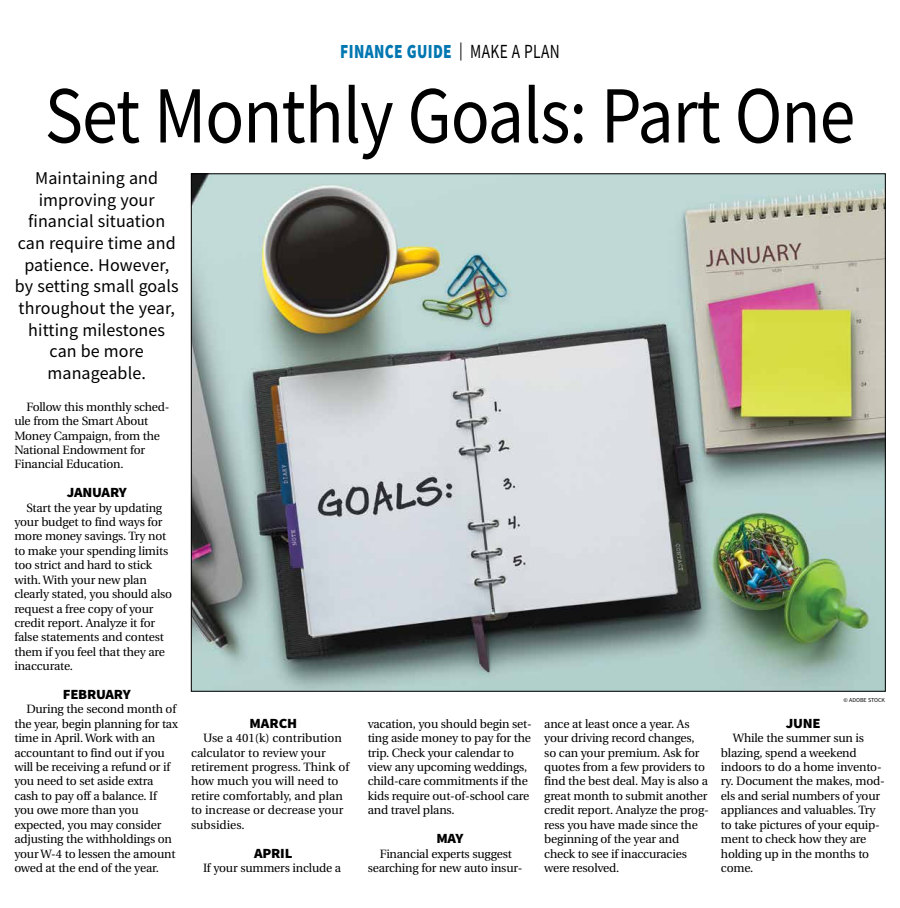
<style>
.page{position:relative;width:900px;height:908px;background:#fff}
.page>*{position:absolute;margin:0;border:0;box-sizing:border-box;transform-origin:0 0}
.t1{font:81px "Source Sans Pro";letter-spacing:-.015em;color:#000;scale:.89 1}
.t2{font:900 20px "Source Sans Pro";letter-spacing:.025em;color:#0077b1;scale:.77 1}
.t3{font:18px/21.6px "Source Sans Pro";letter-spacing:.005em;color:#000;text-align:center}
.t4{font:900 14px "Source Sans Pro";letter-spacing:-.015em;color:#000;scale:1.05 1}
.t5{font:12px/14.4px "Utopia";letter-spacing:-.015em;color:#000}
.t6{font:6px "Source Sans Pro";color:#000}
.s1{font-weight:400;font-size:18px;color:#000}
.s2{font-weight:400;color:#000}
</style>
<div class="page">
<img style="left:193px;top:175px;width:691px;height:514px">
<h2 class="t2" style="left:340px;top:38px;width:287px">FINANCE GUIDE <span class="s1">|</span> <span class="s2">MAKE A PLAN</span></h2>
<h1 class="t1" style="left:45px;top:64px;width:912px">Set Monthly Goals: Part One</h1>
<h3 class="t3" style="left:15px;top:167px;width:165px">Maintaining and improving your financial situation can require time and patience. However, by setting small goals throughout the year, hitting milestones can be more manageable.</h3>
<p class="t5" style="left:14px;top:399px;width:157px;text-indent:12px">Follow this monthly sched&shy;ule from the Smart About<br>Money Campaign, from the<br>National Endowment for<br>Financial Education.</p>
<p class="t4" style="left:67px;top:482px;width:59px">JANUARY</p>
<p class="t5" style="left:14px;top:500px;width:159px;text-indent:12px">Start the year by updating your budget to find ways for more money savings. Try not to make your spending limits too strict and hard to stick with. With your new plan clearly stated, you should also request a free copy of your credit report. Analyze it for false statements and contest them if you feel that they are inaccurate.</p>
<p class="t4" style="left:63px;top:684px;width:66px">FEBRUARY</p>
<p class="t5" style="left:14px;top:702px;width:165px;text-indent:12px">During the second month of the year, begin planning for tax time in April. Work with an accountant to find out if you will be receiving a refund or if you need to set aside extra cash to pay off a balance. If you owe more than you expected, you may consider adjusting the withholdings on your W-4 to lessen the amount owed at the end of the year.</p>
<p class="t4" style="left:249px;top:713px;width:47px">MARCH</p>
<p class="t5" style="left:191px;top:731px;width:160px;text-indent:12px">Use a 401(k) contribution calculator to review your retirement progress. Think of how much you will need to retire comfortably, and plan to increase or decrease your subsidies.</p>
<p class="t4" style="left:254px;top:842px;width:38px">APRIL</p>
<p class="t5" style="left:203px;top:860px;width:140px">If your summers include a</p>
<p class="t5" style="left:368px;top:716px;width:166px">vacation, you should begin set&shy;ting aside money to pay for the trip. Check your calendar to view any upcoming weddings, child-care commitments if the kids require out-of-school care and travel plans.</p>
<p class="t4" style="left:436px;top:828px;width:27px">MAY</p>
<p class="t5" style="left:368px;top:846px;width:156px;text-align:center">Financial experts suggest searching for new auto insur-</p>
<p class="t6" style="left:844px;top:696px;width:43px">© ADOBE STOCK</p>
<p class="t5" style="left:544px;top:716px;width:166px">ance at least once a year. As your driving record changes, so can your premium. Ask for quotes from a few providers to find the best deal. May is also a great month to submit another credit report. Analyze the prog&shy;ress you have made since the beginning of the year and check to see if inaccuracies were resolved.</p>
<p class="t4" style="left:786px;top:713px;width:35px">JUNE</p>
<p class="t5" style="left:721px;top:731px;width:165px;text-indent:12px">While the summer sun is blazing, spend a weekend indoors to do a home invento&shy;ry. Document the makes, mod&shy;els and serial numbers of your appliances and valuables. Try to take pictures of your equip&shy;ment to check how they are holding up in the months to come.</p>
</div>
